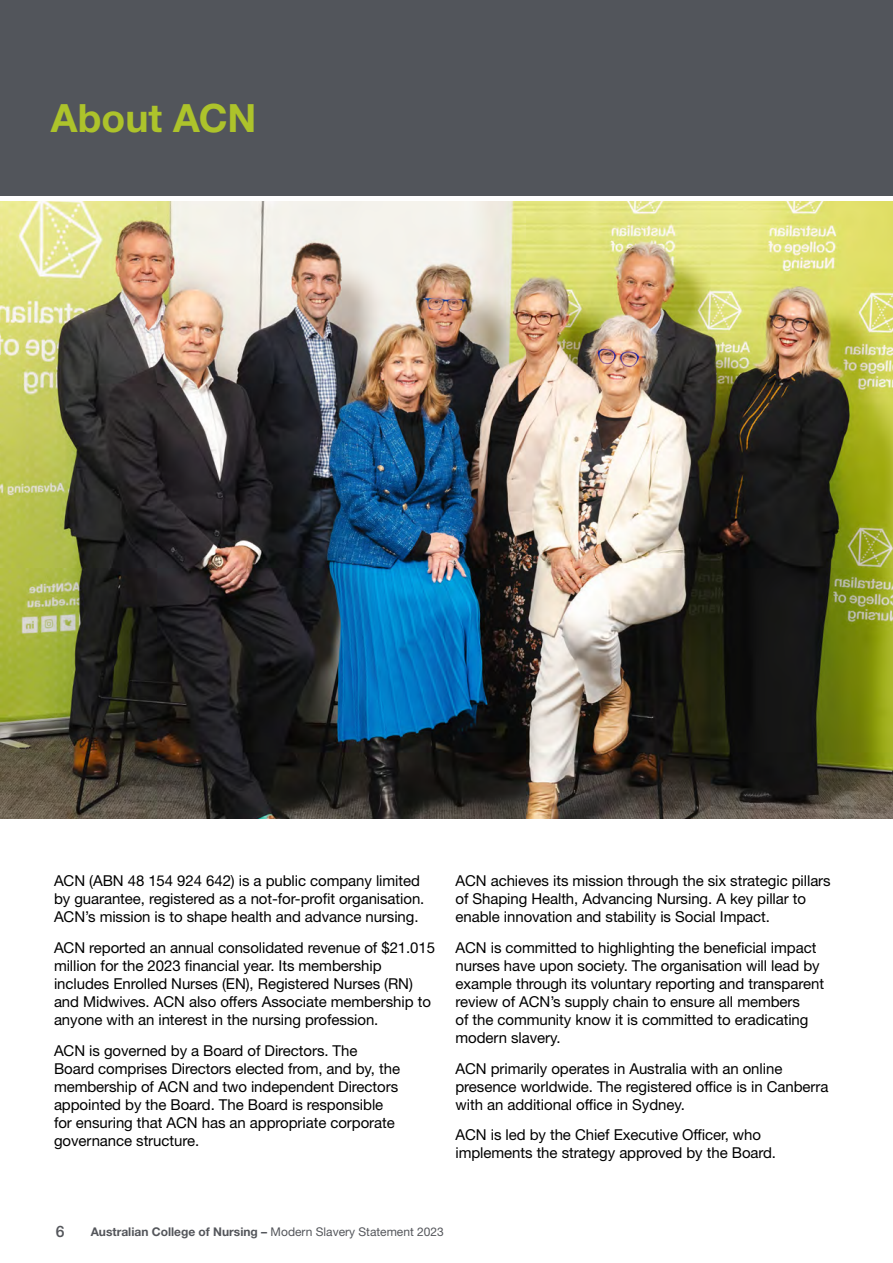
<style>
.page{position:relative;width:893px;height:1263px;background:#fff}
.page>*{position:absolute;margin:0;border:0;box-sizing:border-box;transform-origin:0 0}
.t1{font:700 39px "Helvetica Neue LT Std";color:#adc32b}
.t2{font:500 15.75px "Helvetica Neue LT Std";color:#54565b}
.t3{font:15px/18px "Helvetica Neue LT Std";letter-spacing:-.005em;color:#000}
.t4{font:700 12px "Helvetica Neue LT Std";color:#54565b}
.s1{font-weight:400}
</style>
<div class="page">
<img style="left:0;top:201px;width:893px;height:618px">
<div style="left:0;top:0;width:893px;height:196px;background:#52555b"></div>
<h1 class="t1" style="left:51px;top:94px;width:207px">About ACN</h1>
<p class="t3" style="left:54px;top:871px;width:372px">ACN (ABN 48 154 924 642) is a public company limited by guarantee, registered as a not-for-profit organisation.<br>ACN’s mission is to shape health and advance nursing.</p>
<p class="t3" style="left:54px;top:938px;width:383px">ACN reported an annual consolidated revenue of $21.015 million for the 2023 financial year. Its membership includes Enrolled Nurses (EN), Registered Nurses (RN) and Midwives. ACN also offers Associate membership to anyone with an interest in the nursing profession.</p>
<p class="t3" style="left:54px;top:1041px;width:348px">ACN is governed by a Board of Directors. The Board comprises Directors elected from, and by, the membership of ACN and two independent Directors appointed by the Board. The Board is responsible for ensuring that ACN has an appropriate corporate governance structure.</p>
<p class="t3" style="left:455px;top:871px;width:377px">ACN achieves its mission through the six strategic pillars of Shaping Health, Advancing Nursing. A key pillar to enable innovation and stability is Social Impact.</p>
<p class="t3" style="left:455px;top:938px;width:370px">ACN is committed to highlighting the beneficial impact nurses have upon society. The organisation will lead by example through its voluntary reporting and transparent review of ACN’s supply chain to ensure all members<br>of the community know it is committed to eradicating modern slavery.</p>
<p class="t3" style="left:455px;top:1059px;width:374px">ACN primarily operates in Australia with an online presence worldwide. The registered office is in Canberra with an additional office in Sydney.</p>
<p class="t3" style="left:455px;top:1126px;width:322px">ACN is led by the Chief Executive Officer, who implements the strategy approved by the Board.</p>
<p class="t2" style="left:56px;top:1222px;width:10px">6</p>
<p class="t4" style="left:91px;top:1224px;width:355px">Australian College of Nursing – <span class="s1">Modern Slavery Statement 2023</span></p>
</div>
